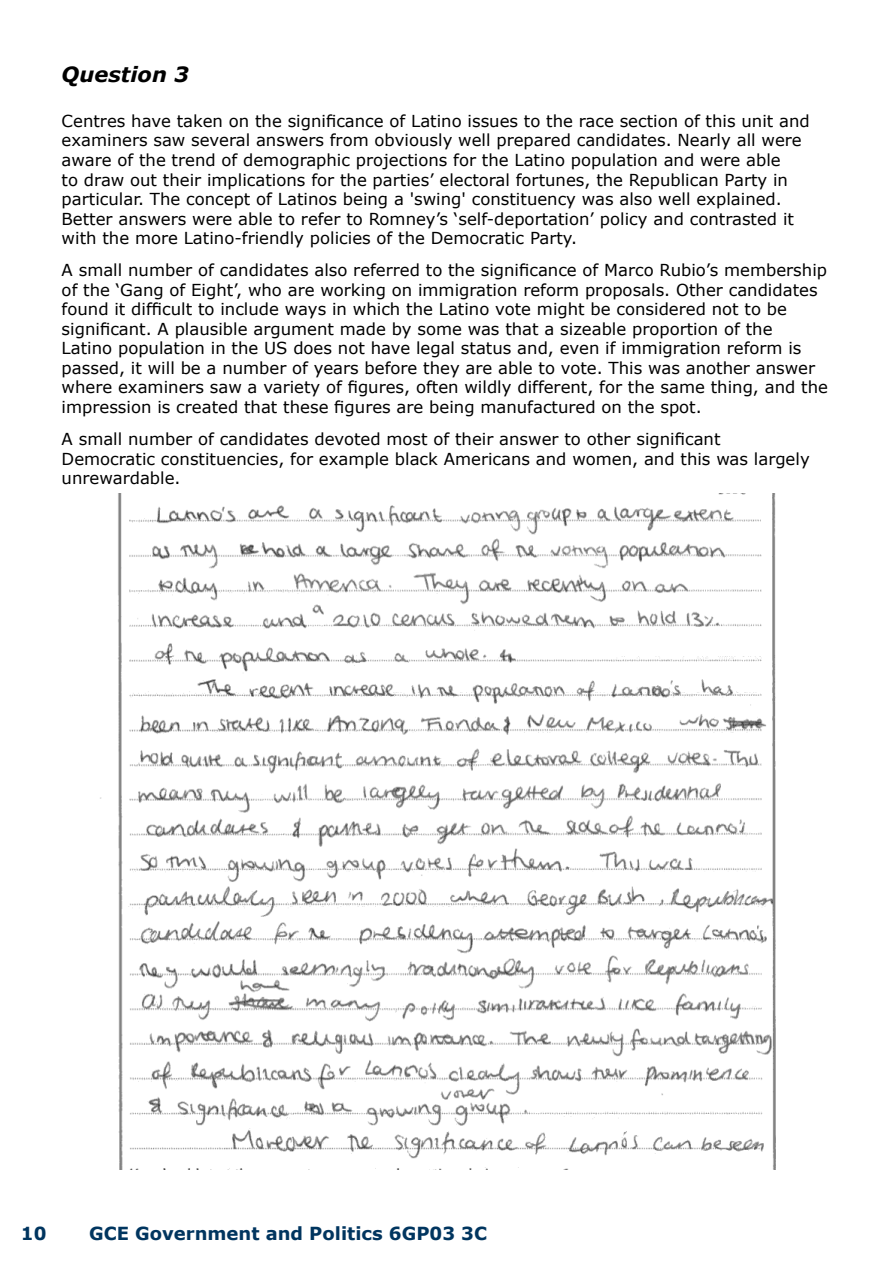
<style>
.page{position:relative;width:893px;height:1263px;background:#fff}
.page>*{position:absolute;margin:0;border:0;box-sizing:border-box;transform-origin:0 0}
.t1{font:italic 700 21px "Verdana";color:#000}
.t2{font:700 18px "Verdana";color:#00355f}
.t3{font:16.5px/19.5px "Verdana";color:#000}
</style>
<div class="page">
<img style="left:100px;top:493px;width:676px;height:676px">
<p class="t1" style="left:62px;top:59px;width:129px">Question 3</p>
<p class="t3" style="left:62px;top:111px;width:750px">Centres have taken on the significance of Latino issues to the race section of this unit and examiners saw several answers from obviously well prepared candidates. Nearly all were aware of the trend of demographic projections for the Latino population and were able<br>to draw out their implications for the parties’ electoral fortunes, the Republican Party in particular. The concept of Latinos being a 'swing' constituency was also well explained.<br>Better answers were able to refer to Romney’s ‘self-deportation’ policy and contrasted it with the more Latino-friendly policies of the Democratic Party.</p>
<p class="t3" style="left:62px;top:260px;width:768px">A small number of candidates also referred to the significance of Marco Rubio’s membership of the ‘Gang of Eight’, who are working on immigration reform proposals. Other candidates found it difficult to include ways in which the Latino vote might be considered not to be significant. A plausible argument made by some was that a sizeable proportion of the<br>Latino population in the US does not have legal status and, even if immigration reform is passed, it will be a number of years before they are able to vote. This was another answer where examiners saw a variety of figures, often wildly different, for the same thing, and the impression is created that these figures are being manufactured on the spot.</p>
<p class="t3" style="left:62px;top:429px;width:750px">A small number of candidates devoted most of their answer to other significant<br>Democratic constituencies, for example black Americans and women, and this was largely unrewardable.</p>
<p class="t2" style="left:21px;top:1221px;width:27px">10</p>
<p class="t2" style="left:89px;top:1221px;width:400px">GCE Government and Politics 6GP03 3C</p>
</div>
